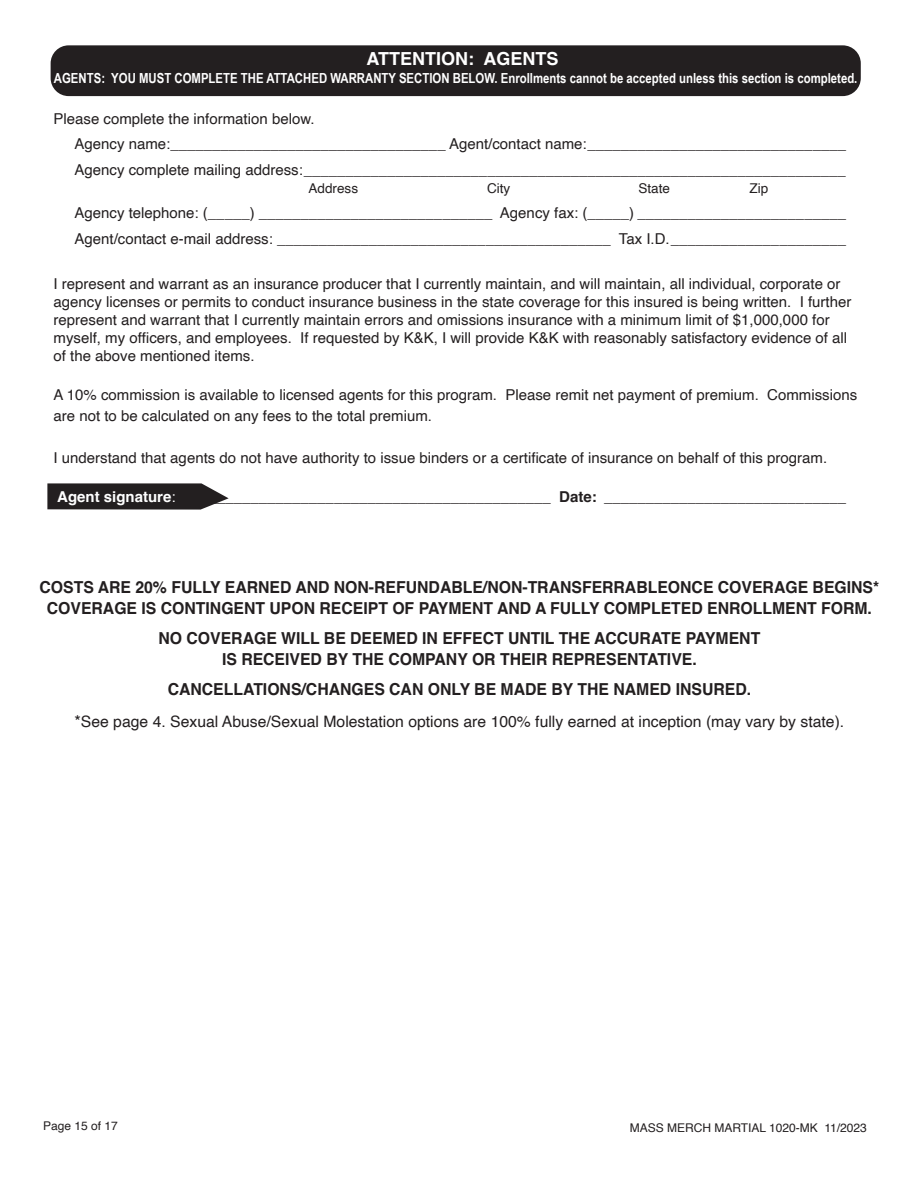
<style>
.page{position:relative;width:918px;height:1188px;background:#fff}
.page>*{position:absolute;margin:0;border:0;box-sizing:border-box;transform-origin:0 0}
.t1{font:700 18px "Helvetica";color:#fff}
.t2{font:700 16.5px/21px "Helvetica";color:#231f20;text-align:center;scale:.96 1}
.t3{font:15.75px "Helvetica";color:#231f20}
.t4{font:15px/18px "Helvetica";color:#231f20}
.t5{font:700 13.8px "Arial Narrow";color:#fff}
.t6{font:13.5px "Helvetica";color:#231f20}
.t7{font:12px "Helvetica";color:#231f20}
.s1{font-weight:700;color:#fff}
.s2{color:#fff}
.s3{font-weight:700}
.s4{font-size:16.5px}
</style>
<div class="page">
<svg style="left:47px;top:483px;width:182px;height:27px;background:#3b3839"></svg>
<div style="left:51px;top:45px;width:810px;height:51px;background:#231f20;border-radius:18px"></div>
<p class="t1" style="left:366px;top:48px;width:194px">ATTENTION: AGENTS</p>
<p class="t5" style="left:54px;top:67px;width:805px">AGENTS: YOU MUST COMPLETE THE ATTACHED WARRANTY SECTION BELOW. Enrollments cannot be accepted unless this section is completed.</p>
<p class="t4" style="left:75px;top:106px;width:773px;line-height:25.5px;text-indent:-21px">Please complete the information below.<br>Agency name:_________________________________ Agent/contact name:_______________________________<br>Agency complete mailing address:_________________________________________________________________</p>
<p class="t6" style="left:309px;top:178px;width:51px">Address</p>
<p class="t6" style="left:487px;top:178px;width:25px">City</p>
<p class="t6" style="left:639px;top:178px;width:33px">State</p>
<p class="t6" style="left:750px;top:178px;width:20px">Zip</p>
<p class="t4" style="left:75px;top:201px;width:773px;line-height:25.5px">Agency telephone: (_____) ____________________________ Agency fax: (_____) _________________________<br>Agent/contact e-mail address: ________________________________________ Tax I.D._____________________</p>
<p class="t4" style="left:54px;top:275px;width:799px">I represent and warrant as an insurance producer that I currently maintain, and will maintain, all individual, corporate or agency licenses or permits to conduct insurance business in the state coverage for this insured is being written. I further represent and warrant that I currently maintain errors and omissions insurance with a minimum limit of $1,000,000 for myself, my officers, and employees. If requested by K&amp;K, I will provide K&amp;K with reasonably satisfactory evidence of all of the above mentioned items.</p>
<p class="t4" style="left:54px;top:384px;width:805px;line-height:21px">A 10% commission is available to licensed agents for this program. Please remit net payment of premium. Commissions are not to be calculated on any fees to the total premium.</p>
<p class="t4" style="left:54px;top:449px;width:775px">I understand that agents do not have authority to issue binders or a certificate of insurance on behalf of this program.</p>
<p class="t4" style="left:57px;top:488px;width:790px"><span class="s1">Agent signature</span><span class="s2">:</span> ____________________________________________ <span class="s3">Date:</span> _____________________________</p>
<p class="t2" style="left:40px;top:579px;width:876px">COSTS ARE 20% FULLY EARNED AND NON-REFUNDABLE/NON-TRANSFERRABLEONCE COVERAGE BEGINS*<br>COVERAGE IS CONTINGENT UPON RECEIPT OF PAYMENT AND A FULLY COMPLETED ENROLLMENT FORM.</p>
<p class="t2" style="left:159px;top:630px;width:628px">NO COVERAGE WILL BE DEEMED IN EFFECT UNTIL THE ACCURATE PAYMENT<br>IS RECEIVED BY THE COMPANY OR THEIR REPRESENTATIVE.</p>
<p class="t2" style="left:168px;top:681px;width:609px">CANCELLATIONS/CHANGES CAN ONLY BE MADE BY THE NAMED INSURED.</p>
<p class="t3" style="left:75px;top:709px;width:771px"><span class="s4">*</span>See page 4. Sexual Abuse/Sexual Molestation options are 100% fully earned at inception (may vary by state).</p>
<p class="t7" style="left:43px;top:1116px;width:76px">Page 15 of 17</p>
<p class="t7" style="left:630px;top:1118px;width:239px">MASS MERCH MARTIAL 1020-MK 11/2023</p>
</div>
